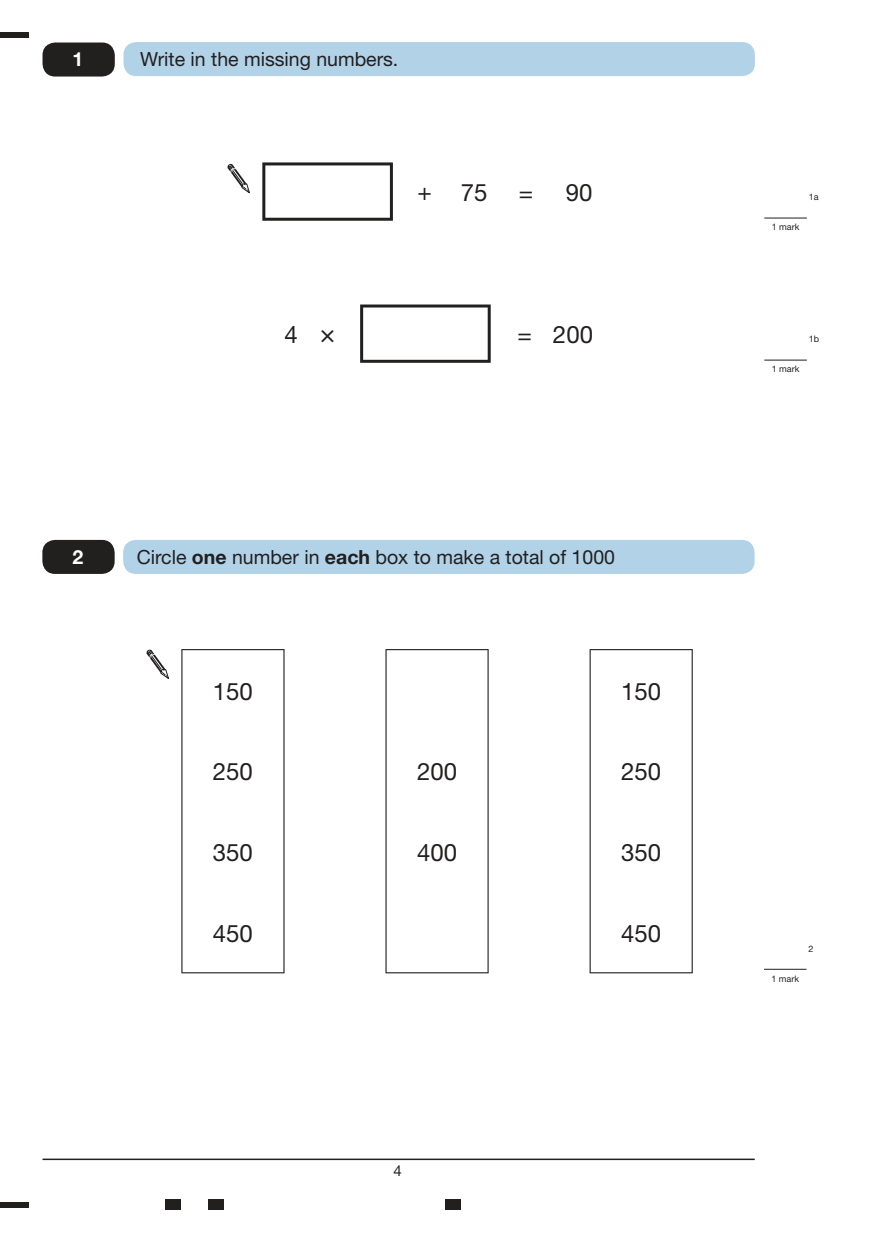
<style>
.page{position:relative;width:870px;height:1240px;background:#fff}
.page>*{position:absolute;margin:0;border:0;box-sizing:border-box;transform-origin:0 0}
.t1{font:24px "Helvetica Neue";color:#221f1f}
.t2{font:19.5px "Helvetica Neue";color:#221f1f}
.t3{font:700 19.5px "Helvetica Neue";color:#fff}
.t4{font:15px "Helvetica Neue";color:#221f1f}
.t5{font:9px "Helvetica Neue";color:#221f1f}
.s1{font-size:27px}
.s2{font-weight:700}
</style>
<div class="page">
<hr style="left:43px;top:1158px;width:712px;height:2px;background:#221f1f">
<div style="left:124px;top:42px;width:631px;height:34px;background:#b2d2e8;border-radius:13px"></div>
<hr style="left:262px;top:162px;width:131px;height:3px;background:#221f1f">
<hr style="left:262px;top:165px;width:3px;height:53px;background:#221f1f">
<hr style="left:262px;top:218px;width:131px;height:3px;background:#221f1f">
<hr style="left:390px;top:165px;width:3px;height:53px;background:#221f1f">
<svg style="left:227px;top:164px;width:23px;height:29px"></svg>
<hr style="left:764px;top:218px;width:43px;height:1px;background:#221f1f">
<hr style="left:360px;top:307px;width:3px;height:53px;background:#221f1f">
<hr style="left:488px;top:307px;width:3px;height:53px;background:#221f1f">
<hr style="left:360px;top:360px;width:131px;height:3px;background:#221f1f">
<hr style="left:360px;top:304px;width:131px;height:3px;background:#221f1f">
<hr style="left:764px;top:360px;width:43px;height:1px;background:#221f1f">
<div style="left:123px;top:540px;width:632px;height:34px;background:#b2d2e8;border-radius:13px"></div>
<svg style="left:147px;top:650px;width:22px;height:29px"></svg>
<hr style="left:181px;top:649px;width:104px;height:1px;background:#221f1f">
<hr style="left:181px;top:650px;width:1px;height:80px;background:#221f1f">
<hr style="left:283px;top:650px;width:2px;height:80px;background:#221f1f">
<hr style="left:181px;top:730px;width:1px;height:81px;background:#221f1f">
<hr style="left:283px;top:730px;width:2px;height:81px;background:#221f1f">
<hr style="left:181px;top:811px;width:1px;height:81px;background:#221f1f">
<hr style="left:283px;top:811px;width:2px;height:81px;background:#221f1f">
<hr style="left:181px;top:892px;width:1px;height:80px;background:#221f1f">
<hr style="left:283px;top:892px;width:2px;height:80px;background:#221f1f">
<hr style="left:181px;top:972px;width:104px;height:1px;background:#221f1f">
<hr style="left:385px;top:649px;width:104px;height:1px;background:#221f1f">
<hr style="left:385px;top:650px;width:2px;height:80px;background:#221f1f">
<hr style="left:488px;top:650px;width:1px;height:80px;background:#221f1f">
<hr style="left:385px;top:730px;width:2px;height:81px;background:#221f1f">
<hr style="left:488px;top:730px;width:1px;height:81px;background:#221f1f">
<hr style="left:385px;top:811px;width:2px;height:81px;background:#221f1f">
<hr style="left:488px;top:811px;width:1px;height:81px;background:#221f1f">
<hr style="left:385px;top:892px;width:2px;height:80px;background:#221f1f">
<hr style="left:488px;top:892px;width:1px;height:80px;background:#221f1f">
<hr style="left:385px;top:972px;width:104px;height:1px;background:#221f1f">
<hr style="left:590px;top:649px;width:103px;height:1px;background:#221f1f">
<hr style="left:590px;top:650px;width:1px;height:80px;background:#221f1f">
<hr style="left:692px;top:650px;width:1px;height:80px;background:#221f1f">
<hr style="left:590px;top:730px;width:1px;height:81px;background:#221f1f">
<hr style="left:692px;top:730px;width:1px;height:81px;background:#221f1f">
<hr style="left:590px;top:811px;width:1px;height:81px;background:#221f1f">
<hr style="left:692px;top:811px;width:1px;height:81px;background:#221f1f">
<hr style="left:590px;top:892px;width:1px;height:80px;background:#221f1f">
<hr style="left:692px;top:892px;width:1px;height:80px;background:#221f1f">
<hr style="left:590px;top:972px;width:103px;height:1px;background:#221f1f">
<hr style="left:764px;top:969px;width:42px;height:1px;background:#221f1f">
<div style="left:42px;top:540px;width:73px;height:34px;background:#221f1f;border-radius:13px"></div>
<div style="left:43px;top:43px;width:72px;height:34px;background:#221f1f;border-radius:13px"></div>
<div style="left:0;top:33px;width:29px;height:5px;background:#221f1f"></div>
<div style="left:0;top:1202px;width:29px;height:5px;background:#221f1f"></div>
<div style="left:446px;top:1199px;width:15px;height:10px;background:#221f1f"></div>
<div style="left:208px;top:1199px;width:16px;height:10px;background:#221f1f"></div>
<div style="left:165px;top:1199px;width:15px;height:10px;background:#221f1f"></div>
<p class="t3" style="left:73px;top:52px;width:12px">1</p>
<p class="t2" style="left:140px;top:51px;width:260px">Write in the missing numbers.</p>
<p class="t1" style="left:417px;top:184px;width:72px">+ 75</p>
<p class="t1" style="left:519px;top:184px;width:16px">=</p>
<p class="t1" style="left:566px;top:184px;width:28px">90</p>
<p class="t5" style="left:809px;top:194px;width:11px">1a</p>
<p class="t5" style="left:772px;top:224px;width:29px">1 mark</p>
<p class="t1" style="left:285px;top:326px;width:53px">4 <span class="s1">×</span></p>
<p class="t1" style="left:517px;top:326px;width:77px">= 200</p>
<p class="t5" style="left:809px;top:336px;width:12px">1b</p>
<p class="t5" style="left:772px;top:366px;width:29px">1 mark</p>
<p class="t3" style="left:72px;top:549px;width:12px">2</p>
<p class="t2" style="left:137px;top:549px;width:480px">Circle <span class="s2">one</span> number in <span class="s2">each</span> box to make a total of 1000</p>
<p class="t1" style="left:213px;top:682px;width:42px">150</p>
<p class="t1" style="left:621px;top:682px;width:42px">150</p>
<p class="t1" style="left:213px;top:763px;width:42px">250</p>
<p class="t1" style="left:417px;top:763px;width:42px">200</p>
<p class="t1" style="left:621px;top:763px;width:42px">250</p>
<p class="t1" style="left:213px;top:843px;width:42px">350</p>
<p class="t1" style="left:417px;top:843px;width:42px">400</p>
<p class="t1" style="left:621px;top:843px;width:42px">350</p>
<p class="t1" style="left:213px;top:924px;width:42px">450</p>
<p class="t1" style="left:621px;top:924px;width:42px">450</p>
<p class="t5" style="left:771px;top:975px;width:29px">1 mark</p>
<p class="t5" style="left:809px;top:945px;width:7px">2</p>
<p class="t4" style="left:393px;top:1165px;width:10px">4</p>
</div>
